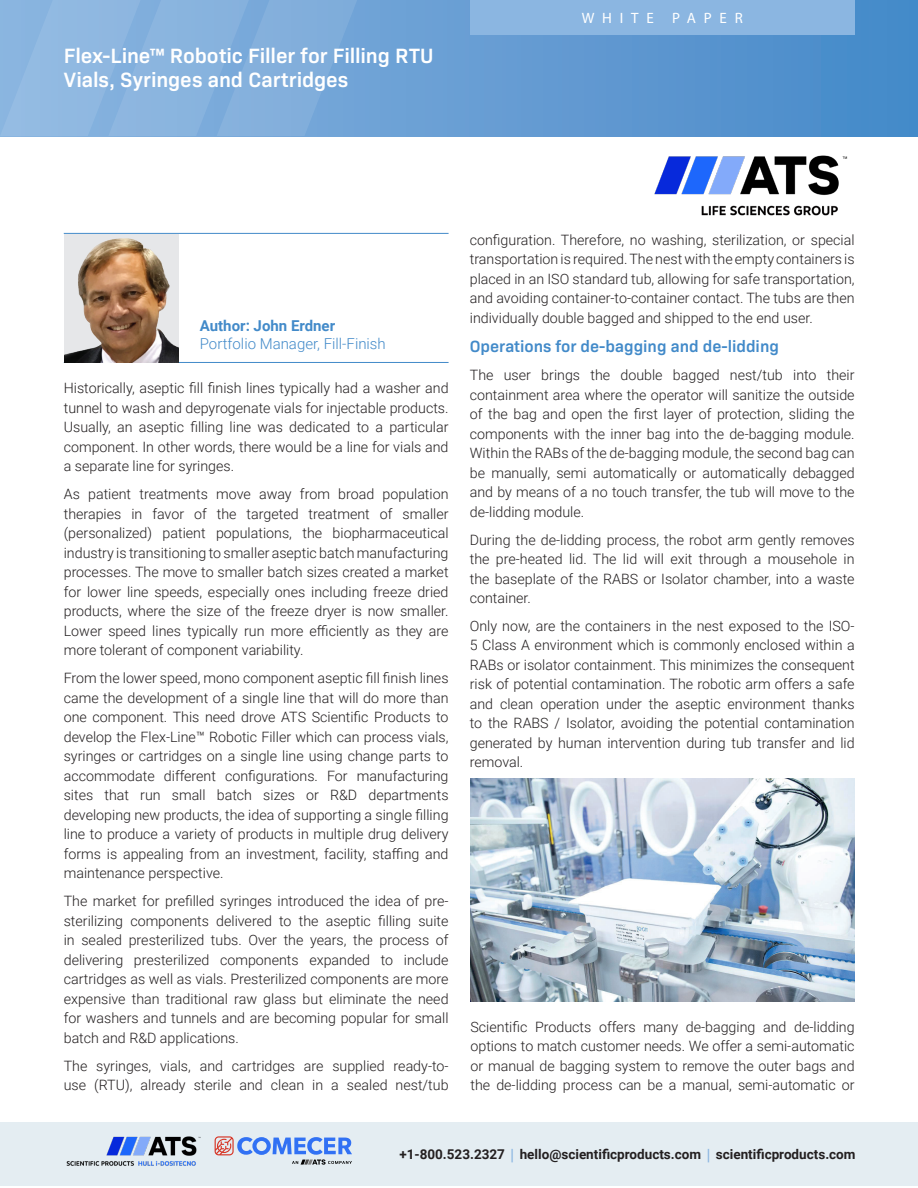
<style>
.page{position:relative;width:918px;height:1188px;background:#fff}
.page>*{position:absolute;margin:0;border:0;box-sizing:border-box;transform-origin:0 0}
.t1{font:600 21px/24px "Bio Sans";letter-spacing:-.005em;color:#fff}
.t2{font:600 16.5px "Bio Sans";color:#428ac9}
.t3{font:300 15px/18px "Roboto";color:#428ac9}
.t4{font:15px "Myriad Pro";letter-spacing:.52em;color:#fff}
.t5{font:300 14.25px/19.5px "Roboto";color:#231f20;text-align:justify}
.Contact_details{font:700 13.5px "Roboto";color:#231f20}
.s1{font-weight:700}
.s2{font-family:"Myriad Pro";font-weight:600;color:#8bb6e1}
.s3{color:#2067a6}
</style>
<div class="page">
<svg style="left:362px;top:0;width:556px;height:136px;background:#5b96cf"></svg>
<svg style="left:0;top:0;width:362px;height:136px;background:#86b1dd"></svg>
<div style="left:470px;top:0;width:385px;height:34px;background:#8bb6e1"></div>
<div style="left:0;top:1123px;width:918px;height:63px;background:#e4edf2"></div>
<hr style="left:64px;top:233px;width:385px;height:1px;background:#428ac9">
<hr style="left:64px;top:362px;width:385px;height:1px;background:#428ac9">
<img style="left:471px;top:778px;width:384px;height:223px">
<img style="left:64px;top:235px;width:114px;height:127px">
<img style="left:654px;top:155px;width:194px;height:61px">
<img style="left:66px;top:1136px;width:135px;height:30px">
<svg style="left:215px;top:1136px;width:137px;height:29px"></svg>
<p class="t1" style="left:64px;top:42px;width:371px">Flex-Line™ Robotic Filler for Filling RTU<br>Vials, Syringes and Cartridges</p>
<p class="t4" style="left:582px;top:9px;width:163px">WHITE PAPER</p>
<p class="t3" style="left:200px;top:317px;width:187px"><span class="s1">Author: John Erdner<br></span>Portfolio Manager, Fill-Finish</p>
<p class="t5" style="left:64px;top:378px;width:386px">Historically, aseptic fill finish lines typically had a washer and tunnel to wash and depyrogenate vials for injectable products.<br>Usually, an aseptic filling line was dedicated to a particular component. In other words, there would be a line for vials and a separate line for syringes.</p>
<p class="t5" style="left:64px;top:484px;width:386px">As patient treatments move away from broad population therapies in favor of the targeted treatment of smaller (personalized) patient populations, the biopharmaceutical industry is transitioning to smaller aseptic batch manufacturing processes. The move to smaller batch sizes created a market for lower line speeds, especially ones including freeze dried products, where the size of the freeze dryer is now smaller.<br>Lower speed lines typically run more efficiently as they are more tolerant of component variability.</p>
<p class="t5" style="left:64px;top:668px;width:386px">From the lower speed, mono component aseptic fill finish lines came the development of a single line that will do more than one component. This need drove ATS Scientific Products to develop the Flex-Line™ Robotic Filler which can process vials, syringes or cartridges on a single line using change parts to accommodate different configurations. For manufacturing sites that run small batch sizes or R&amp;D departments developing new products, the idea of supporting a single filling line to produce a variety of products in multiple drug delivery forms is appealing from an investment, facility, staffing and maintenance perspective.</p>
<p class="t5" style="left:64px;top:891px;width:386px">The market for prefilled syringes introduced the idea of pre&shy;sterilizing components delivered to the aseptic filling suite in sealed presterilized tubs. Over the years, the process of delivering presterilized components expanded to include cartridges as well as vials. Presterilized components are more expensive than traditional raw glass but eliminate the need for washers and tunnels and are becoming popular for small batch and R&amp;D applications.</p>
<p class="t5" style="left:64px;top:1055px;width:386px">The syringes, vials, and cartridges are supplied ready-to&shy;use (RTU), already sterile and clean in a sealed nest/tub</p>
<p class="t5" style="left:470px;top:229px;width:386px">configuration. Therefore, no washing, sterilization, or special transportation is required. The nest with the empty containers is placed in an ISO standard tub, allowing for safe transportation, and avoiding container-to-container contact. The tubs are then individually double bagged and shipped to the end user.</p>
<p class="t2" style="left:470px;top:334px;width:311px">Operations for de-bagging and de-lidding</p>
<p class="t5" style="left:470px;top:365px;width:386px">The user brings the double bagged nest/tub into their containment area where the operator will sanitize the outside of the bag and open the first layer of protection, sliding the components with the inner bag into the de-bagging module.<br>Within the RABs of the de-bagging module, the second bag can be manually, semi automatically or automatically debagged and by means of a no touch transfer, the tub will move to the de-lidding module.</p>
<p class="t5" style="left:470px;top:529px;width:386px">During the de-lidding process, the robot arm gently removes the pre-heated lid. The lid will exit through a mousehole in the baseplate of the RABS or Isolator chamber, into a waste container.</p>
<p class="t5" style="left:470px;top:616px;width:386px">Only now, are the containers in the nest exposed to the ISO-5 Class A environment which is commonly enclosed within a RABs or isolator containment. This minimizes the consequent risk of potential contamination. The robotic arm offers a safe and clean operation under the aseptic environment thanks to the RABS / Isolator, avoiding the potential contamination generated by human intervention during tub transfer and lid removal.</p>
<p class="t5" style="left:471px;top:1016px;width:386px">Scientific Products offers many de-bagging and de-lidding options to match customer needs. We offer a semi-automatic or manual de bagging system to remove the outer bags and the de-lidding process can be a manual, semi-automatic or</p>
<p class="Contact_details" style="left:399px;top:1145px;width:458px">+1-800.523.2327 <span class="s2">|</span> hello@scientificproducts.com <span class="s2">|</span> scientificproducts.com</p>
<p class="Contact_details" style="left:422px;top:1145px;width:288px">+1-800.523.2327 <span class="s3">|</span> hello@spindustries.com <span class="s3">|</span></p>
</div>
